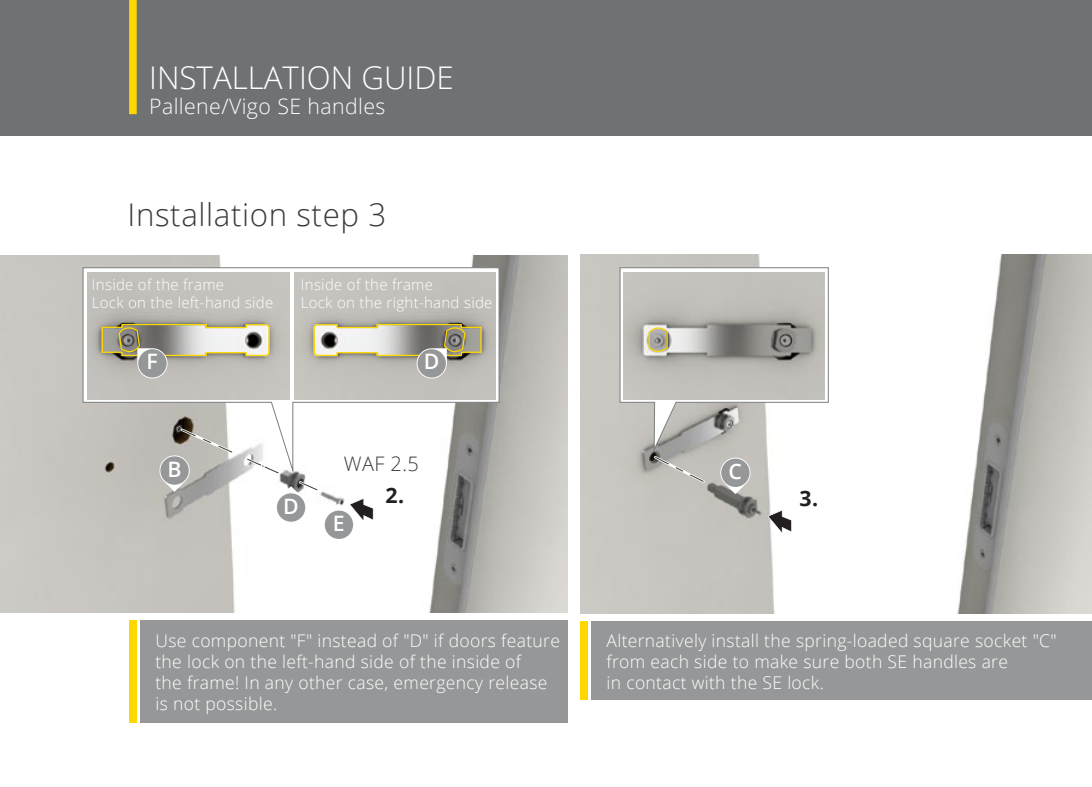
<style>
.page{position:relative;width:1092px;height:787px;background:#fff}
.page>*{position:absolute;margin:0;border:0;box-sizing:border-box;transform-origin:0 0}
.t1{font:300 31.25px "Open Sans";color:#fff}
.t2{font:300 31.25px "Open Sans";letter-spacing:.02em;color:#3c3b3c}
.t3{font:300 21.25px "Open Sans";letter-spacing:.02em;color:#fff}
.t4{font:600 21.25px "Open Sans";color:#fff}
.t5{font:700 21.25px "Open Sans";color:#231f20}
.t6{font:300 20px "Open Sans";color:#3c3b3c}
.t7{font:300 17.5px/21px "Open Sans";letter-spacing:.02em;color:#fff}
.t8{font:300 15px/18px "Open Sans";letter-spacing:.02em;color:#fff}
</style>
<div class="page">
<div style="left:0;top:0;width:1091px;height:135px;background:#6f7273"></div>
<div style="left:129px;top:0;width:8px;height:114px;background:#ffd801"></div>
<img style="left:0;top:255px;width:567px;height:358px">
<img style="left:580px;top:255px;width:511px;height:358px">
<svg style="left:158px;top:474px;width:77px;height:18px"></svg>
<svg style="left:651px;top:454px;width:55px;height:31px;background:#bab8b3"></svg>
<svg style="left:718px;top:456px;width:34px;height:38px"></svg>
<div style="left:721px;top:458px;width:28px;height:29px;background:#969798;border-radius:50%"></div>
<svg style="left:244px;top:474px;width:129px;height:67px"></svg>
<svg style="left:767px;top:510px;width:24px;height:23px"></svg>
<svg style="left:82px;top:267px;width:417px;height:207px"></svg>
<img style="left:88px;top:272px;width:201px;height:127px">
<svg style="left:101px;top:323px;width:169px;height:55px;background:#b6b3a2"></svg>
<div style="left:138px;top:349px;width:29px;height:28px;background:#969798;border-radius:50%"></div>
<img style="left:294px;top:272px;width:201px;height:127px">
<svg style="left:313px;top:323px;width:169px;height:55px;background:#b6b3a2"></svg>
<div style="left:417px;top:349px;width:29px;height:28px;background:#969798;border-radius:50%"></div>
<svg style="left:619px;top:267px;width:209px;height:185px"></svg>
<img style="left:623px;top:272px;width:201px;height:127px">
<svg style="left:647px;top:327px;width:21px;height:25px"></svg>
<div style="left:591px;top:620px;width:500px;height:79px;background:#969798"></div>
<div style="left:580px;top:620px;width:7px;height:79px;background:#ffd801"></div>
<div style="left:140px;top:620px;width:427px;height:103px;background:#969798"></div>
<div style="left:129px;top:620px;width:8px;height:103px;background:#ffd801"></div>
<h1 class="t1" style="left:149px;top:56px;width:306px">INSTALLATION GUIDE</h1>
<p class="t3" style="left:149px;top:92px;width:238px">Pallene/Vigo SE handles</p>
<h1 class="t2" style="left:128px;top:193px;width:260px">Installation step 3</h1>
<p class="t8" style="left:92px;top:275px;width:183px">Inside of the frame<br>Lock on the left-hand side</p>
<p class="t8" style="left:301px;top:275px;width:193px">Inside of the frame<br>Lock on the right-hand side</p>
<p class="t4" style="left:147px;top:347px;width:13px">F</p>
<p class="t4" style="left:423px;top:347px;width:17px">D</p>
<p class="t4" style="left:167px;top:454px;width:16px">B</p>
<p class="t6" style="left:344px;top:449px;width:76px">WAF 2.5</p>
<p class="t4" style="left:728px;top:456px;width:15px">C</p>
<p class="t4" style="left:283px;top:491px;width:17px">D</p>
<p class="t4" style="left:333px;top:508px;width:13px">E</p>
<p class="t5" style="left:385px;top:480px;width:20px">2.</p>
<p class="t5" style="left:799px;top:483px;width:20px">3.</p>
<p class="t7" style="left:155px;top:630px;width:406px">Use component "F" instead of "D" if doors feature the lock on the left-hand side of the inside of<br>the frame! In any other case, emergency release is not possible.</p>
<p class="t7" style="left:606px;top:630px;width:451px">Alternatively install the spring-loaded square socket "C" from each side to make sure both SE handles are<br>in contact with the SE lock.</p>
</div>
